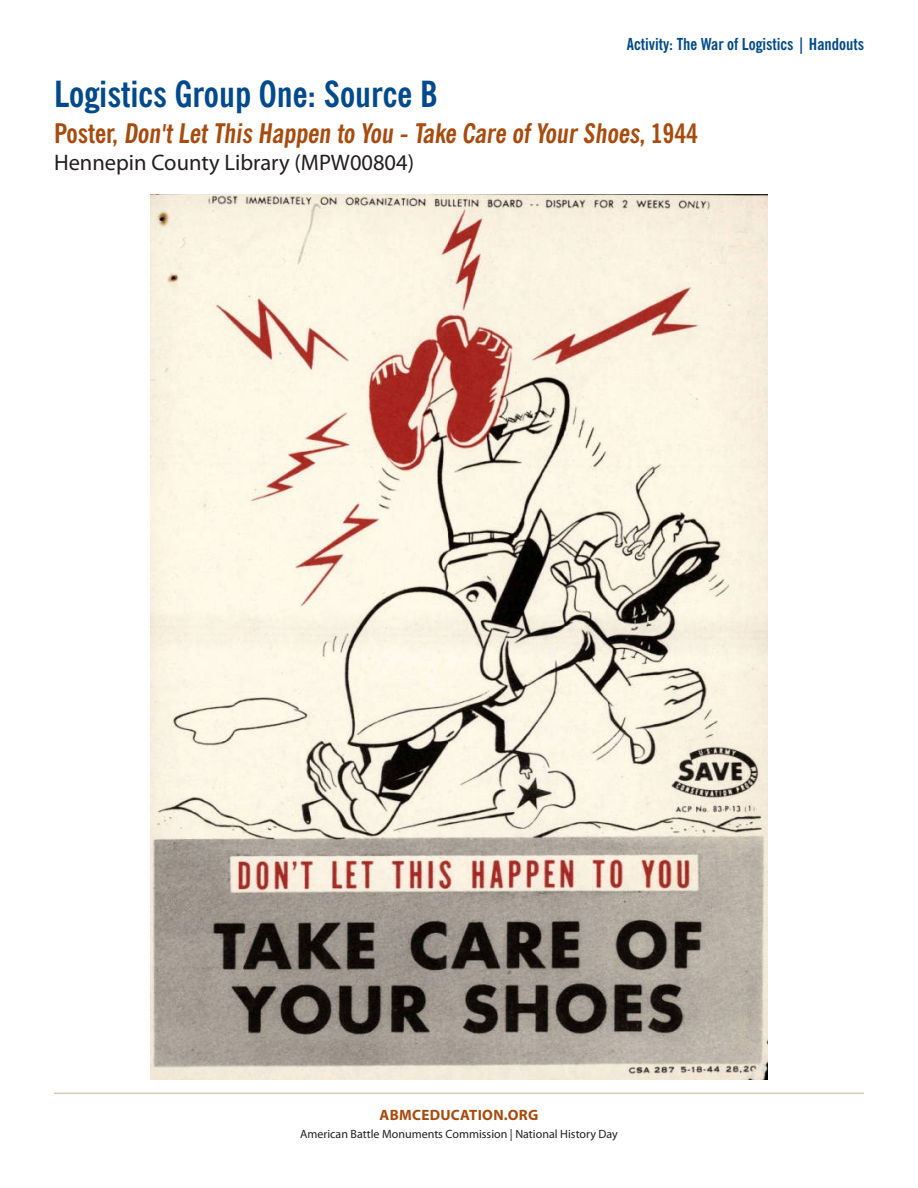
<style>
.page{position:relative;width:918px;height:1188px;background:#fff}
.page>*{position:absolute;margin:0;border:0;box-sizing:border-box;transform-origin:0 0}
.Subhead1{font:700 condensed 36px "News Gothic BT";color:#004a8d}
.Subhead1-2{font:700 condensed 27px "News Gothic BT";color:#a84b0d}
.Subhead1-3{font:22.5px "Myriad Pro";color:#231f20}
.Running_Header{font:700 condensed 16.5px "News Gothic BT";color:#004a8d}
.RunningFooter{font:700 15px "Myriad Pro";letter-spacing:.02em;color:#a84b0d}
.RunningFooter-2{font:12px "Myriad Pro";color:#231f20}
</style>
<div class="page">
<hr style="left:54px;top:1093px;width:810px;height:1px;background:#d2cbb8">
<img style="left:151px;top:195px;width:616px;height:885px">
<p class="Running_Header" style="left:627px;top:34px;width:239px">Activity: The War of Logistics | Handouts</p>
<p class="Subhead1" style="left:54px;top:72px;width:385px">Logistics Group One: Source B</p>
<p class="Subhead1-2" style="left:54px;top:117px;width:645px">Poster, Don't Let This Happen to You - Take Care of Your Shoes, 1944</p>
<p class="Subhead1-3" style="left:54px;top:149px;width:362px">Hennepin County Library (MPW00804)</p>
<p class="RunningFooter" style="left:380px;top:1106px;width:160px">ABMCEDUCATION.ORG</p>
<p class="RunningFooter-2" style="left:300px;top:1126px;width:319px">American Battle Monuments Commission | National History Day</p>
</div>
